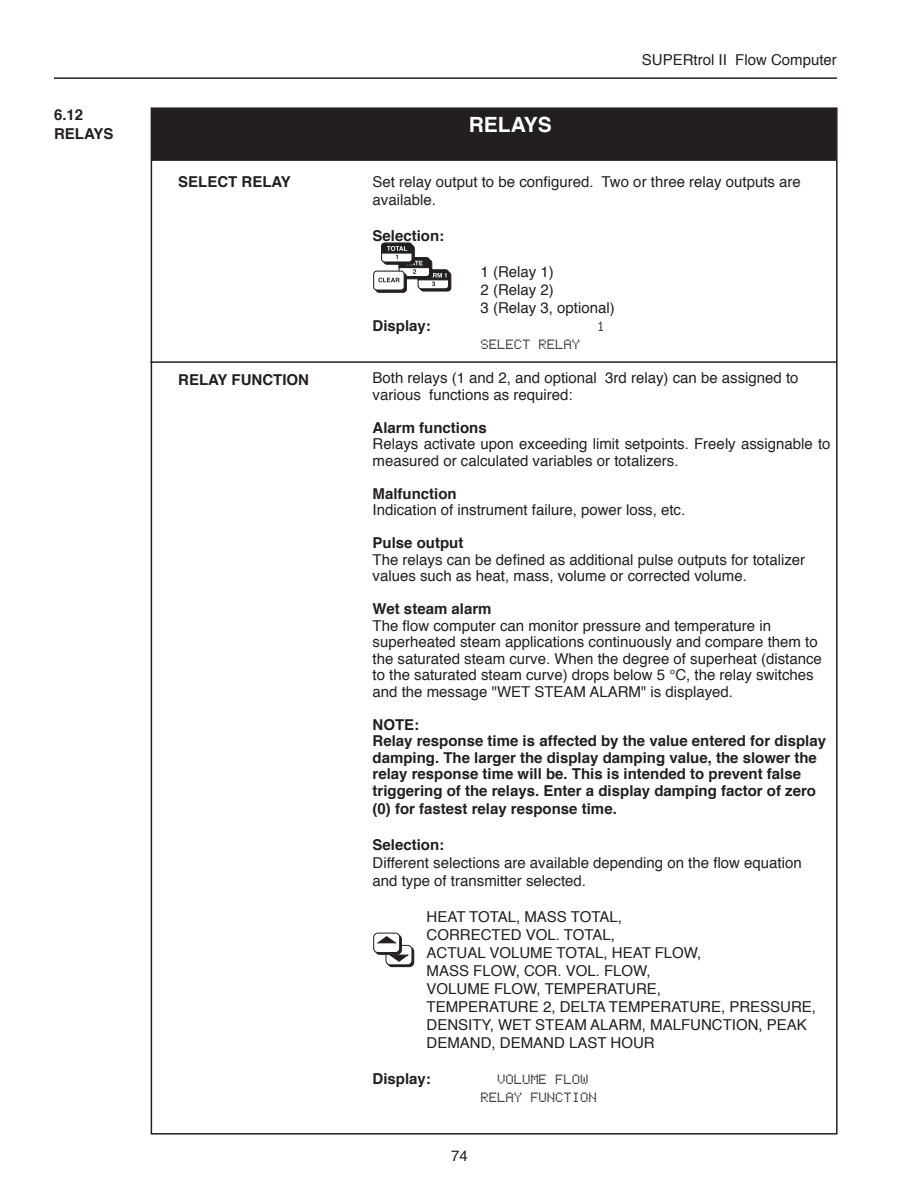
<style>
.page{position:relative;width:918px;height:1188px;background:#fff}
.page>*{position:absolute;margin:0;border:0;box-sizing:border-box;transform-origin:0 0}
.t1{font:700 21px "Helvetica";color:#fff}
.t2{font:15px/16.5px "Helvetica";color:#231f20}
.t3{font:700 15px/16.5px "Helvetica";color:#231f20}
.t4{font:15px "Bubbledot ICG Fine Positive";color:#231f20}
</style>
<div class="page">
<div style="left:152px;top:109px;width:683px;height:51px;background:#231f20"></div>
<div style="left:151px;top:108px;width:685px;height:53px;border:2px solid #231f20"></div>
<hr style="left:54px;top:77px;width:783px;height:2px;background:#231f20">
<div style="left:388px;top:947px;width:26px;height:20px;background:#231f20;border-radius:4px"></div>
<div style="left:388px;top:947px;width:26px;height:20px;border:1px solid #231f20;border-radius:4px"></div>
<svg style="left:386px;top:945px;width:26px;height:20px"></svg>
<div style="left:386px;top:945px;width:26px;height:20px;border:1px solid #231f20;border-radius:4px"></div>
<svg style="left:389px;top:955px;width:19px;height:7px"></svg>
<div style="left:375px;top:935px;width:26px;height:19px;background:#231f20;border-radius:4px"></div>
<div style="left:375px;top:935px;width:27px;height:19px;border:1px solid #231f20;border-radius:4px"></div>
<div style="left:374px;top:933px;width:26px;height:20px;background:#fff;border-radius:4px"></div>
<div style="left:374px;top:933px;width:26px;height:20px;border:1px solid #231f20;border-radius:4px"></div>
<svg style="left:378px;top:936px;width:18px;height:7px"></svg>
<hr style="left:150px;top:361px;width:687px;height:2px;background:#231f20">
<div style="left:420px;top:272px;width:31px;height:19px;background:#231f20;border-radius:3px"></div>
<div style="left:420px;top:272px;width:31px;height:20px;border:1px solid #231f20;border-radius:3px"></div>
<div style="left:418px;top:270px;width:31px;height:19px;background:#fff;border-radius:3px"></div>
<div style="left:418px;top:269px;width:31px;height:20px;border:1px solid #231f20;border-radius:3px"></div>
<div style="left:376px;top:273px;width:30px;height:19px;background:#231f20;border-radius:3px"></div>
<div style="left:375px;top:273px;width:32px;height:20px;border:1px solid #231f20;border-radius:3px"></div>
<div style="left:374px;top:271px;width:30px;height:19px;background:#fff;border-radius:3px"></div>
<div style="left:373px;top:271px;width:32px;height:20px;border:1px solid #231f20;border-radius:3px"></div>
<svg style="left:378px;top:242px;width:72px;height:44px"></svg>
<p class="t3" style="left:54px;top:106px;width:31px">6.12</p>
<p class="t3" style="left:54px;top:126px;width:61px">RELAYS</p>
<p class="t3" style="left:178px;top:173px;width:114px">SELECT RELAY</p>
<p class="t3" style="left:178px;top:371px;width:132px">RELAY FUNCTION</p>
<p class="t1" style="left:469px;top:107px;width:85px">RELAYS</p>
<p class="t2" style="left:642px;top:52px;width:197px">SUPERtrol II Flow Computer</p>
<p class="t2" style="left:373px;top:173px;width:430px;line-height:18px">Set relay output to be configured. Two or three relay outputs are available.</p>
<p class="t3" style="left:373px;top:227px;width:73px">Selection:</p>
<p class="t2" style="left:481px;top:264px;width:75px">1 (Relay 1)</p>
<p class="t2" style="left:481px;top:282px;width:75px">2 (Relay 2)</p>
<p class="t2" style="left:481px;top:300px;width:136px">3 (Relay 3, optional)</p>
<p class="t3" style="left:373px;top:317px;width:60px">Display:</p>
<p class="t4" style="left:597px;top:318px;width:10px">1</p>
<p class="t4" style="left:481px;top:336px;width:101px">SELECT RELAY</p>
<p class="t2" style="left:373px;top:370px;width:428px">Both relays (1 and 2, and optional 3rd relay) can be assigned to various functions as required:</p>
<p class="t3" style="left:373px;top:419px;width:116px">Alarm functions</p>
<p class="t2" style="left:373px;top:436px;width:459px">Relays activate upon exceeding limit setpoints. Freely assignable to measured or calculated variables or totalizers.</p>
<p class="t3" style="left:373px;top:485px;width:86px">Malfunction</p>
<p class="t2" style="left:373px;top:502px;width:314px">Indication of instrument failure, power loss, etc.</p>
<p class="t3" style="left:373px;top:535px;width:92px">Pulse output</p>
<p class="t2" style="left:373px;top:552px;width:434px">The relays can be defined as additional pulse outputs for totalizer values such as heat, mass, volume or corrected volume.</p>
<p class="t3" style="left:373px;top:601px;width:120px">Wet steam alarm</p>
<p class="t2" style="left:373px;top:618px;width:451px">The flow computer can monitor pressure and temperature in superheated steam applications continuously and compare them to the saturated steam curve. When the degree of superheat (distance to the saturated steam curve) drops below 5 °C, the relay switches and the message "WET STEAM ALARM" is displayed.</p>
<p class="t3" style="left:373px;top:716px;width:48px">NOTE:</p>
<p class="t3" style="left:373px;top:733px;width:455px">Relay response time is affected by the value entered for display damping. The larger the display damping value, the slower the relay response time will be. This is intended to prevent false triggering of the relays. Enter a display damping factor of zero</p>
<p class="t3" style="left:373px;top:800px;width:246px">(0) for fastest relay response time.</p>
<p class="t3" style="left:373px;top:836px;width:73px">Selection:</p>
<p class="t2" style="left:373px;top:854px;width:431px;line-height:18px">Different selections are available depending on the flow equation and type of transmitter selected.</p>
<p class="t2" style="left:427px;top:909px;width:197px">HEAT TOTAL, MASS TOTAL,</p>
<p class="t2" style="left:427px;top:927px;width:190px">CORRECTED VOL. TOTAL,</p>
<p class="t2" style="left:427px;top:945px;width:276px">ACTUAL VOLUME TOTAL, HEAT FLOW,</p>
<p class="t2" style="left:427px;top:963px;width:226px">MASS FLOW, COR. VOL. FLOW,</p>
<p class="t2" style="left:427px;top:981px;width:236px">VOLUME FLOW, TEMPERATURE,</p>
<p class="t2" style="left:427px;top:998px;width:391px;line-height:18px">TEMPERATURE 2, DELTA TEMPERATURE, PRESSURE,<br>DENSITY, WET STEAM ALARM, MALFUNCTION, PEAK<br>DEMAND, DEMAND LAST HOUR</p>
<p class="t3" style="left:373px;top:1070px;width:60px">Display:</p>
<p class="t4" style="left:497px;top:1071px;width:93px">VOLUME FLOW</p>
<p class="t4" style="left:481px;top:1089px;width:118px">RELAY FUNCTION</p>
<p class="t2" style="left:451px;top:1148px;width:18px">74</p>
</div>
